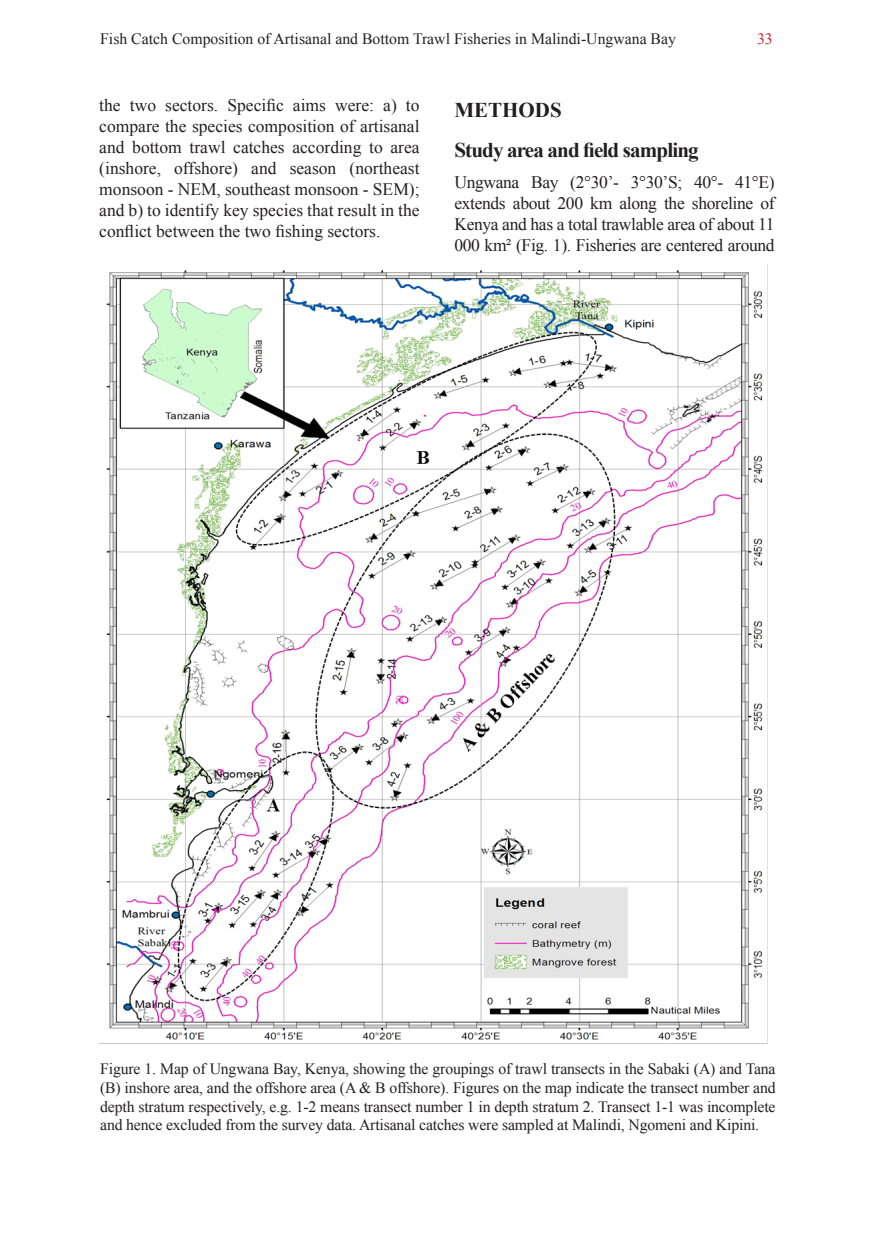
<style>
.page{position:relative;width:874px;height:1240px;background:#fff}
.page>*{position:absolute;margin:0;border:0;box-sizing:border-box;transform-origin:0 0}
.t1{font:700 21px "Times New Roman";letter-spacing:-.04em;color:#231f20}
.t2{font:700 21px "Times New Roman";color:#231f20}
.t3{font:17.5px/21px "Times New Roman";letter-spacing:-.01em;color:#231f20;text-align:justify}
.t4{font:15.75px/18.9px "Times New Roman";color:#231f20;text-align:justify}
.t5{font:15.75px "Times New Roman";color:#d1232a}
</style>
<div class="page">
<img style="left:99px;top:265px;width:669px;height:779px">
<p class="t4" style="left:100px;top:29px;width:577px">Fish Catch Composition of Artisanal and Bottom Trawl Fisheries in Malindi-Ungwana Bay</p>
<p class="t5" style="left:756px;top:29px;width:17px">33</p>
<p class="t3" style="left:99px;top:95px;width:322px">the two sectors. Specific aims were: a) to compare the species composition of artisanal and bottom trawl catches according to area (inshore, offshore) and season (northeast monsoon - NEM, southeast monsoon - SEM); and b) to identify key species that result in the conflict between the two fishing sectors.</p>
<p class="t2" style="left:454px;top:96px;width:109px">METHODS</p>
<p class="t1" style="left:454px;top:136px;width:246px">Study area and field sampling</p>
<p class="t3" style="left:454px;top:172px;width:322px">Ungwana Bay (2°30’- 3°30’S; 40°- 41°E) extends about 200 km along the shoreline of Kenya and has a total trawlable area of about 11<br>000 km² (Fig. 1). Fisheries are centered around</p>
<p class="t4" style="left:100px;top:1059px;width:676px">Figure 1. Map of Ungwana Bay, Kenya, showing the groupings of trawl transects in the Sabaki (A) and Tana (B) inshore area, and the offshore area (A &amp; B offshore). Figures on the map indicate the transect number and depth stratum respectively, e.g. 1-2 means transect number 1 in depth stratum 2. Transect 1-1 was incomplete and hence excluded from the survey data. Artisanal catches were sampled at Malindi, Ngomeni and Kipini.</p>
</div>
